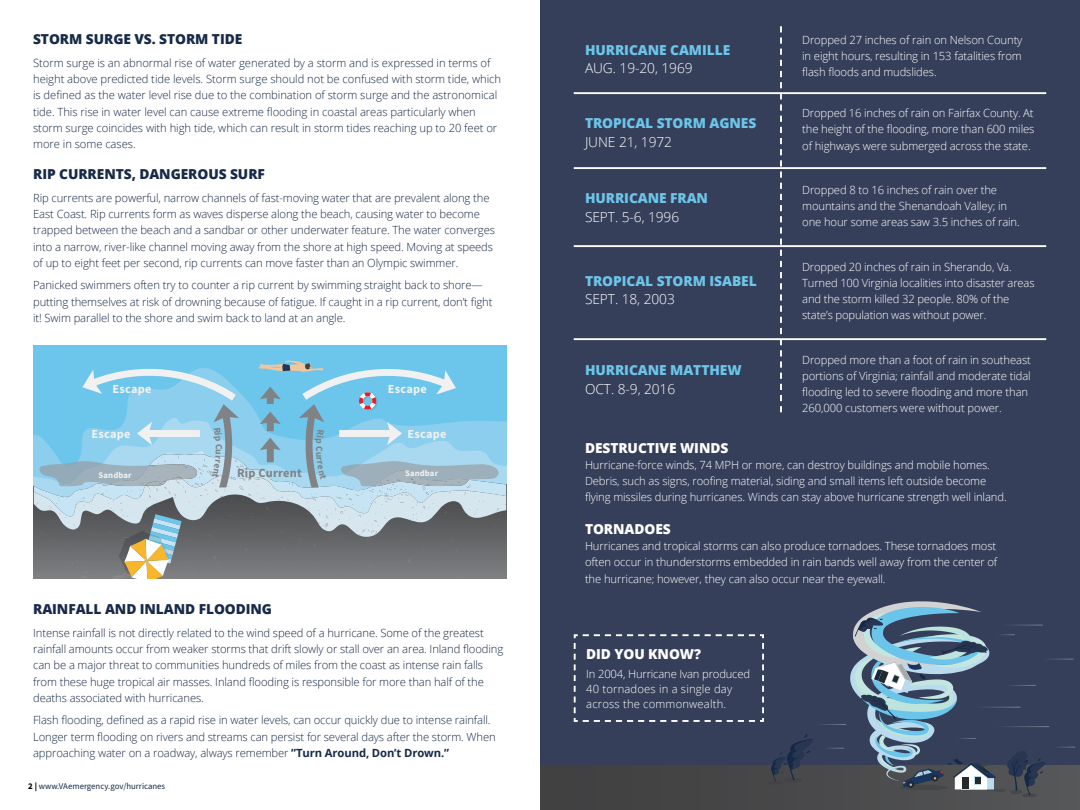
<style>
.page{position:relative;width:1080px;height:810px;background:#fff}
.page>*{position:absolute;margin:0;border:0;box-sizing:border-box;transform-origin:0 0}
.t1{font:800 13.75px "Open Sans";letter-spacing:-.005em;color:#6dc5ea}
.t2{font:800 13.75px "Open Sans";letter-spacing:-.005em;color:#172a48}
.t3{font:300 13.75px "Open Sans";letter-spacing:-.005em;color:#fff}
.t4{font:800 13.75px "Open Sans";letter-spacing:-.005em;color:#fff}
.t5{font:700 12.38px "Source Sans Pro";letter-spacing:.015em;color:#f1f1f2}
.t6{font:700 12.38px "Source Sans Pro";letter-spacing:.015em;color:#808285}
.t7{font:300 11.25px/16.2px "Open Sans";letter-spacing:-.01em;color:#172a48}
.t8{font:300 11.25px/16.2px "Open Sans";letter-spacing:-.01em;color:#fff}
.t9{font:300 11.25px/15px "Open Sans";letter-spacing:.015em;color:#fff}
.t10{font:700 9.62px "Source Sans Pro";color:#808285}
.t11{font:8.75px "Source Sans Pro";color:#172a48}
.t12{font:700 8.62px "Source Sans Pro";letter-spacing:.015em;color:#f1f1f2}
.s1{font-weight:700}
.s2{font-weight:700;color:#000}
</style>
<div class="page">
<div style="left:540px;top:0;width:540px;height:810px;background:#353f59"></div>
<hr style="left:574px;top:167px;width:472px;height:2px;background:#fff">
<hr style="left:574px;top:245px;width:472px;height:2px;background:#fff">
<svg style="left:780px;top:26px;width:2px;height:386px"></svg>
<div style="left:34px;top:346px;width:472px;height:15px;background:#6cc5ea"></div>
<hr style="left:574px;top:92px;width:472px;height:2px;background:#fff">
<svg style="left:540px;top:601px;width:540px;height:209px"></svg>
<hr style="left:574px;top:338px;width:472px;height:2px;background:#fff">
<svg style="left:34px;top:361px;width:472px;height:218px;background:#8cb1c2"></svg>
<p class="t2" style="left:33px;top:29px;width:211px">STORM SURGE VS. STORM TIDE</p>
<p class="t7" style="left:33px;top:54px;width:470px">Storm surge is an abnormal rise of water generated by a storm and is expressed in terms of height above predicted tide levels. Storm surge should not be confused with storm tide, which is defined as the water level rise due to the combination of storm surge and the astronomical tide. This rise in water level can cause extreme flooding in coastal areas particularly when storm surge coincides with high tide, which can result in storm tides reaching up to 20 feet or more in some cases.</p>
<p class="t2" style="left:33px;top:164px;width:233px">RIP CURRENTS, DANGEROUS SURF</p>
<p class="t7" style="left:33px;top:189px;width:463px">Rip currents are powerful, narrow channels of fast-moving water that are prevalent along the East Coast. Rip currents form as waves disperse along the beach, causing water to become trapped between the beach and a sandbar or other underwater feature. The water converges into a narrow, river-like channel moving away from the shore at high speed. Moving at speeds of up to eight feet per second, rip currents can move faster than an Olympic swimmer.</p>
<p class="t7" style="left:33px;top:277px;width:461px">Panicked swimmers often try to counter a rip current by swimming straight back to shore— putting themselves at risk of drowning because of fatigue. If caught in a rip current, don’t fight it! Swim parallel to the shore and swim back to land at an angle.</p>
<p class="t5" style="left:113px;top:385px;width:40px">Escape</p>
<p class="t5" style="left:388px;top:385px;width:40px">Escape</p>
<p class="t5" style="left:91px;top:429px;width:40px">Escape</p>
<p class="t5" style="left:408px;top:429px;width:40px">Escape</p>
<p class="t12" style="left:99px;top:471px;width:34px">Sandbar</p>
<p class="t6" style="left:237px;top:469px;width:66px">Rip Current</p>
<p class="t12" style="left:405px;top:470px;width:34px">Sandbar</p>
<p class="t10" style="left:323px;top:446px;width:7px;rotate:90deg">C</p>
<p class="t2" style="left:33px;top:599px;width:241px">RAINFALL AND INLAND FLOODING</p>
<p class="t7" style="left:33px;top:624px;width:472px">Intense rainfall is not directly related to the wind speed of a hurricane. Some of the greatest rainfall amounts occur from weaker storms that drift slowly or stall over an area. Inland flooding can be a major threat to communities hundreds of miles from the coast as intense rain falls from these huge tropical air masses. Inland flooding is responsible for more than half of the deaths associated with hurricanes.</p>
<p class="t7" style="left:33px;top:712px;width:464px">Flash flooding, defined as a rapid rise in water levels, can occur quickly due to intense rainfall.<br>Longer term flooding on rivers and streams can persist for several days after the storm. When approaching water on a roadway, always remember <span class="s1">”Turn Around, Don’t Drown.”</span></p>
<p class="t11" style="left:28px;top:780px;width:139px"><span class="s2">2 |</span> www.VAemergency.gov/hurricanes</p>
<p class="t1" style="left:585px;top:39px;width:147px">HURRICANE CAMILLE</p>
<p class="t3" style="left:585px;top:59px;width:109px">AUG. 19-20, 1969</p>
<p class="t1" style="left:585px;top:112px;width:173px">TROPICAL STORM AGNES</p>
<p class="t3" style="left:585px;top:132px;width:89px">JUNE 21, 1972</p>
<p class="t1" style="left:585px;top:188px;width:125px">HURRICANE FRAN</p>
<p class="t3" style="left:585px;top:207px;width:96px">SEPT. 5-6, 1996</p>
<p class="t1" style="left:585px;top:270px;width:173px">TROPICAL STORM ISABEL</p>
<p class="t3" style="left:585px;top:290px;width:91px">SEPT. 18, 2003</p>
<p class="t1" style="left:585px;top:360px;width:158px">HURRICANE MATTHEW</p>
<p class="t3" style="left:585px;top:380px;width:92px">OCT. 8-9, 2016</p>
<p class="t8" style="left:802px;top:31px;width:222px;text-align:justify">Dropped 27 inches of rain on Nelson County in eight hours, resulting in 153 fatalities from flash floods and mudslides.</p>
<p class="t8" style="left:802px;top:105px;width:234px;text-align:justify">Dropped 16 inches of rain on Fairfax County. At the height of the flooding, more than 600 miles of highways were submerged across the state.</p>
<p class="t8" style="left:802px;top:181px;width:219px">Dropped 8 to 16 inches of rain over the mountains and the Shenandoah Valley; in one hour some areas saw 3.5 inches of rain.</p>
<p class="t8" style="left:802px;top:258px;width:234px">Dropped 20 inches of rain in Sherando, Va.<br>Turned 100 Virginia localities into disaster areas and the storm killed 32 people. 80% of the state’s population was without power.</p>
<p class="t8" style="left:802px;top:351px;width:230px">Dropped more than a foot of rain in southeast portions of Virginia; rainfall and moderate tidal flooding led to severe flooding and more than 260,000 customers were without power.</p>
<p class="t4" style="left:585px;top:437px;width:145px">DESTRUCTIVE WINDS</p>
<p class="t8" style="left:585px;top:456px;width:423px">Hurricane-force winds, 74 MPH or more, can destroy buildings and mobile homes.<br>Debris, such as signs, roofing material, siding and small items left outside become flying missiles during hurricanes. Winds can stay above hurricane strength well inland.</p>
<p class="t4" style="left:585px;top:518px;width:87px">TORNADOES</p>
<p class="t8" style="left:585px;top:538px;width:414px;text-align:justify">Hurricanes and tropical storms can also produce tornadoes. These tornadoes most often occur in thunderstorms embedded in rain bands well away from the center of the hurricane; however, they can also occur near the eyewall.</p>
<p class="t4" style="left:586px;top:644px;width:116px">DID YOU KNOW?</p>
<p class="t9" style="left:586px;top:666px;width:166px">In 2004, Hurricane Ivan produced<br>40 tornadoes in a single day across the commonwealth.</p>
</div>
